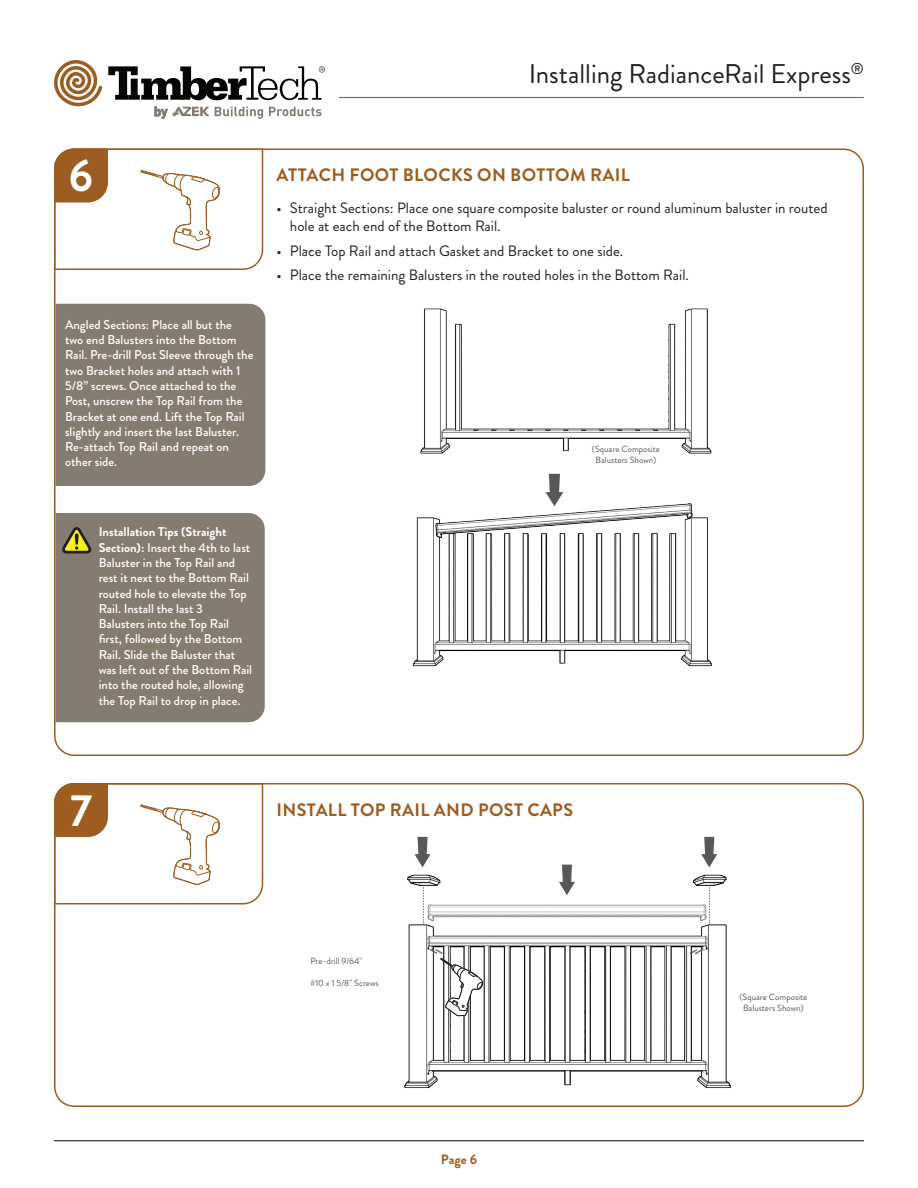
<style>
.page{position:relative;width:918px;height:1188px;background:#fff}
.page>*{position:absolute;margin:0;border:0;box-sizing:border-box;transform-origin:0 0}
.t1{font:700 45px "Brandon Grotesque";color:#fff}
.t2{font:27px "Brandon Grotesque";color:#231f20}
.t3{font:700 18px "Brandon Grotesque";letter-spacing:.02em;color:#9e5d20}
.t4{font:15px/18px "Brandon Grotesque";color:#231f20}
.t5{font:700 13.5px "Brandon Grotesque";color:#9e5d20}
.t6{font:500 12.75px/15.3px "Brandon Grotesque";color:#fff}
.t7{font:9px/10.8px "Brandon Grotesque";color:#57585a;text-align:center}
.s1{font-weight:700}
</style>
<div class="page">
<hr style="left:54px;top:1140px;width:810px;height:1px;background:#231f20">
<svg style="left:215px;top:107px;width:48px;height:12px"></svg>
<svg style="left:269px;top:107px;width:52px;height:9px"></svg>
<svg style="left:155px;top:107px;width:54px;height:12px"></svg>
<svg style="left:54px;top:60px;width:48px;height:47px"></svg>
<svg style="left:108px;top:66px;width:217px;height:34px"></svg>
<hr style="left:339px;top:97px;width:525px;height:1px;background:#9e5d20">
<svg style="left:302px;top:249px;width:10px;height:4px"></svg>
<svg style="left:54px;top:783px;width:210px;height:122px"></svg>
<svg style="left:54px;top:148px;width:210px;height:123px"></svg>
<div style="left:55px;top:304px;width:210px;height:182px;background:#847c71"></div>
<div style="left:55px;top:513px;width:210px;height:209px;background:#847c71"></div>
<svg style="left:61px;top:527px;width:34px;height:28px"></svg>
<img style="left:424px;top:308px;width:284px;height:129px">
<img style="left:413px;top:437px;width:299px;height:230px">
<svg style="left:546px;top:474px;width:17px;height:32px"></svg>
<img style="left:427px;top:904px;width:280px;height:9px">
<svg style="left:423px;top:898px;width:1px;height:15px"></svg>
<svg style="left:709px;top:898px;width:1px;height:15px"></svg>
<img style="left:407px;top:836px;width:34px;height:62px">
<img style="left:377px;top:913px;width:378px;height:194px">
<svg style="left:415px;top:837px;width:16px;height:30px"></svg>
<svg style="left:559px;top:865px;width:16px;height:30px"></svg>
<img style="left:693px;top:836px;width:34px;height:62px">
<svg style="left:426px;top:945px;width:58px;height:71px"></svg>
<svg style="left:688px;top:945px;width:18px;height:12px"></svg>
<h2 class="t2" style="left:529px;top:55px;width:337px">Installing RadianceRail Express<sup>®</sup></h2>
<h1 class="t1" style="left:69px;top:144px;width:26px">6</h1>
<p class="t6" style="left:65px;top:317px;width:190px">Angled Sections: Place all but the two end Balusters into the Bottom<br>Rail. Pre-drill Post Sleeve through the two Bracket holes and attach with 1<br>5/8” screws. Once attached to the<br>Post, unscrew the Top Rail from the<br>Bracket at one end. Lift the Top Rail slightly and insert the last Baluster.<br>Re-attach Top Rail and repeat on other side.</p>
<h3 class="t3" style="left:277px;top:163px;width:355px">ATTACH FOOT BLOCKS ON BOTTOM RAIL</h3>
<p class="t4" style="left:290px;top:199px;width:539px;text-indent:-14px">• Straight Sections: Place one square composite baluster or round aluminum baluster in routed hole at each end of the Bottom Rail.</p>
<p class="t4" style="left:276px;top:242px;width:348px">• Place Top Rail and attach Gasket and Bracket to one side.</p>
<p class="t4" style="left:276px;top:266px;width:414px">• Place the remaining Balusters in the routed holes in the Bottom Rail.</p>
<p class="t7" style="left:592px;top:443px;width:69px">(Square Composite<br>Balusters Shown)</p>
<p class="t6" style="left:99px;top:525px;width:155px"><span class="s1">Installation Tips (Straight<br>Section):</span> Insert the 4th to last<br>Baluster in the Top Rail and rest it next to the Bottom Rail routed hole to elevate the Top<br>Rail. Install the last 3<br>Balusters into the Top Rail first, followed by the Bottom<br>Rail. Slide the Baluster that was left out of the Bottom Rail into the routed hole, allowing the Top Rail to drop in place.</p>
<h1 class="t1" style="left:70px;top:779px;width:23px">7</h1>
<h3 class="t3" style="left:277px;top:797px;width:298px">INSTALL TOP RAIL AND POST CAPS</h3>
<p class="t7" style="left:310px;top:956px;width:53px">Pre-drill 9/64"</p>
<p class="t7" style="left:310px;top:978px;width:70px">#10 x 1 5/8" Screws</p>
<p class="t7" style="left:739px;top:991px;width:69px">(Square Composite<br>Balusters Shown)</p>
<p class="t5" style="left:441px;top:1150px;width:38px">Page 6</p>
</div>
